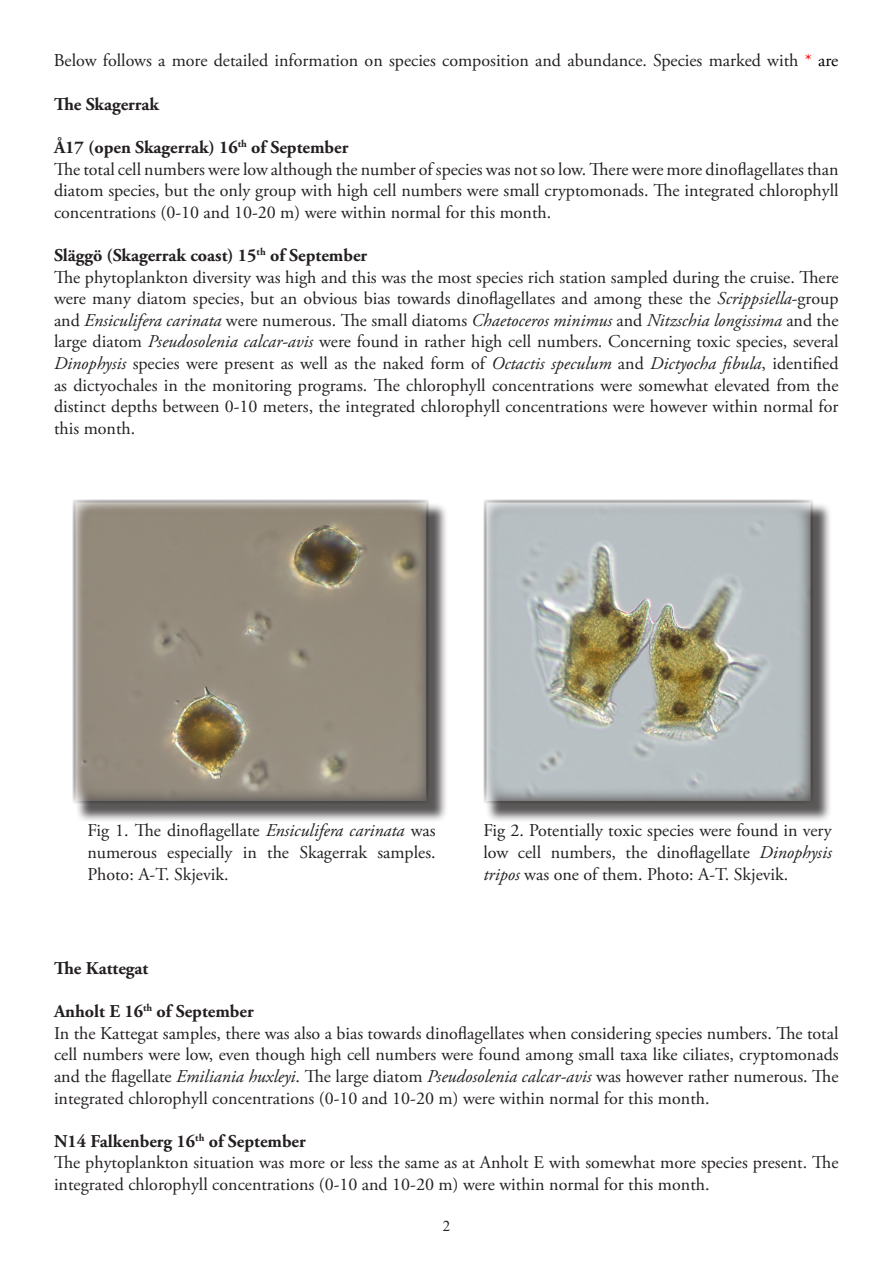
<style>
.page{position:relative;width:893px;height:1263px;background:#fff}
.page>*{position:absolute;margin:0;border:0;box-sizing:border-box;transform-origin:0 0}
.t1{font:18px/21.6px "Adobe Garamond Pro";color:#231f20;text-align:justify}
.t2{font:700 18px "Adobe Garamond Pro";color:#231f20}
.t3{font:15px "Times New Roman";color:#231f20}
.s1{color:#f00}
.s2{color:#000}
.s3{font-style:italic}
</style>
<div class="page">
<div style="left:75px;top:502px;width:373px;height:320px;background:#231f20;opacity:.75"></div>
<img style="left:76px;top:503px;width:349px;height:297px">
<div style="left:72px;top:499px;width:357px;height:305px;border:3px solid #231f20"></div>
<div style="left:486px;top:502px;width:346px;height:320px;background:#231f20;opacity:.75"></div>
<img style="left:487px;top:503px;width:323px;height:297px">
<div style="left:483px;top:499px;width:331px;height:305px;border:3px solid #231f20"></div>
<p class="t1" style="left:54px;top:50px;width:786px">Below follows a more detailed information on species composition and abundance. Species marked with <span class="s1">*</span> <span class="s2">are</span></p>
<p class="t2" style="left:54px;top:94px;width:107px">The Skagerrak</p>
<p class="t2" style="left:54px;top:137px;width:296px">Å17 (open Skagerrak) 16<sup>th</sup> of September</p>
<p class="t1" style="left:54px;top:159px;width:786px">The total cell numbers were low although the number of species was not so low. There were more dinoflagellates than diatom species, but the only group with high cell numbers were small cryptomonads. The integrated chlorophyll concentrations (0-10 and 10-20 m) were within normal for this month.</p>
<p class="t2" style="left:54px;top:245px;width:315px">Släggö (Skagerrak coast) 15<sup>th</sup> of September</p>
<p class="t1" style="left:54px;top:267px;width:786px">The phytoplankton diversity was high and this was the most species rich station sampled during the cruise. There were many diatom species, but an obvious bias towards dinoflagellates and among these the <span class="s3">Scrippsiella</span>-group and <span class="s3">Ensiculifera carinata</span> were numerous. The small diatoms <span class="s3">Chaetoceros minimus</span> and <span class="s3">Nitzschia longissima</span> and the large diatom <span class="s3">Pseudosolenia calcar-avis</span> were found in rather high cell numbers. Concerning toxic species, several <span class="s3">Dinophysis</span> species were present as well as the naked form of <span class="s3">Octactis speculum</span> and <span class="s3">Dictyocha fibula</span>, identified as dictyochales in the monitoring programs. The chlorophyll concentrations were somewhat elevated from the distinct depths between 0-10 meters, the integrated chlorophyll concentrations were however within normal for this month.</p>
<p class="t1" style="left:87px;top:820px;width:350px">Fig 1. The dinoflagellate <span class="s3">Ensiculifera carinata</span> was numerous especially in the Skagerrak samples.<br>Photo: A-T. Skjevik.</p>
<p class="t1" style="left:483px;top:820px;width:350px">Fig 2. Potentially toxic species were found in very low cell numbers, the dinoflagellate <span class="s3">Dinophysis tripos</span> was one of them. Photo: A-T. Skjevik.</p>
<p class="t2" style="left:54px;top:958px;width:96px">The Kattegat</p>
<p class="t2" style="left:54px;top:1001px;width:201px">Anholt E 16<sup>th</sup> of September</p>
<p class="t1" style="left:54px;top:1023px;width:786px">In the Kattegat samples, there was also a bias towards dinoflagellates when considering species numbers. The total cell numbers were low, even though high cell numbers were found among small taxa like ciliates, cryptomonads and the flagellate <span class="s3">Emiliania huxleyi</span>. The large diatom <span class="s3">Pseudosolenia calcar-avis</span> was however rather numerous. The integrated chlorophyll concentrations (0-10 and 10-20 m) were within normal for this month.</p>
<p class="t2" style="left:54px;top:1130px;width:253px">N14 Falkenberg 16<sup>th</sup> of September</p>
<p class="t1" style="left:54px;top:1152px;width:786px">The phytoplankton situation was more or less the same as at Anholt E with somewhat more species present. The integrated chlorophyll concentrations (0-10 and 10-20 m) were within normal for this month.</p>
<p class="t3" style="left:443px;top:1215px;width:9px">2</p>
</div>
